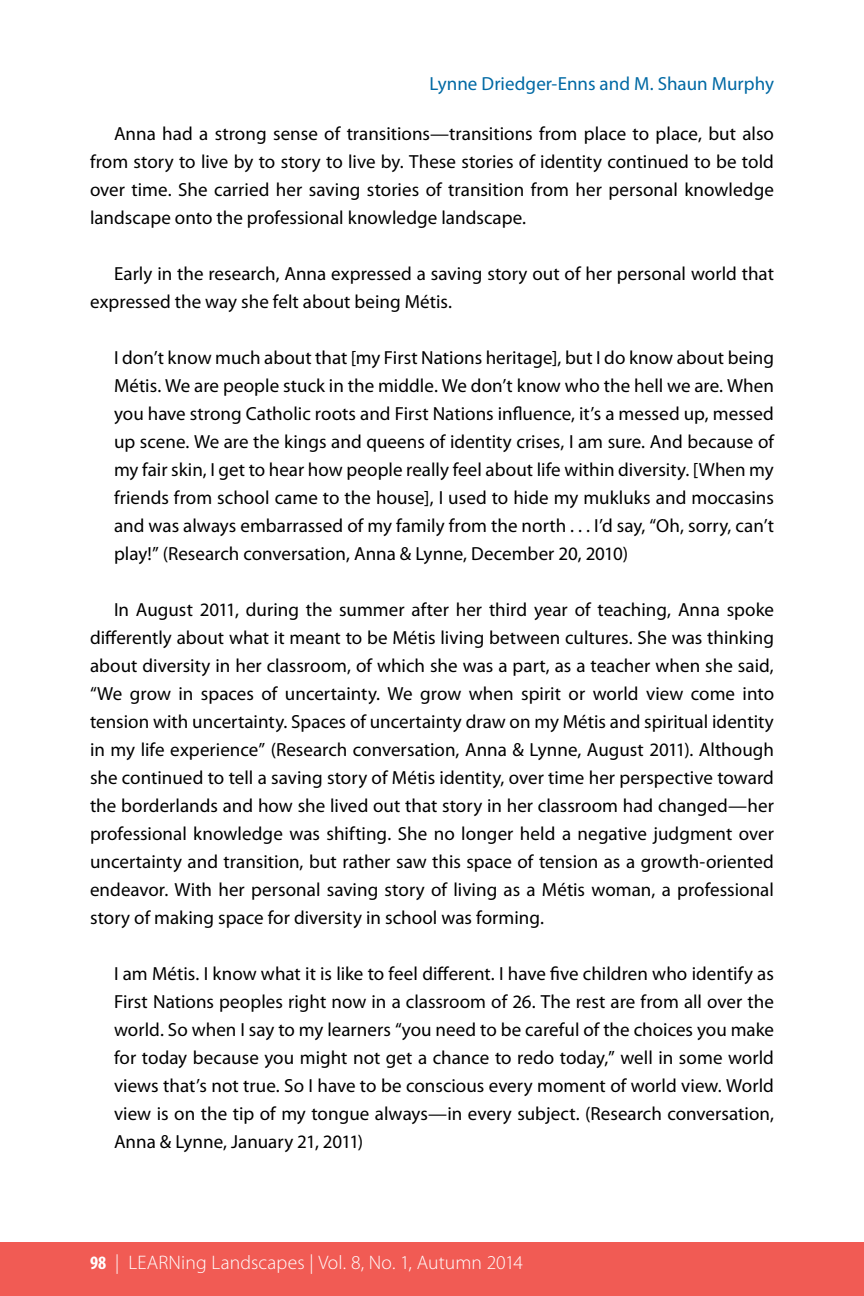
<style>
.page{position:relative;width:864px;height:1296px;background:#fff}
.page>*{position:absolute;margin:0;border:0;box-sizing:border-box;transform-origin:0 0}
.t1{font:300 19.6px "Myriad Pro";letter-spacing:.005em;color:#fff}
.t2{font:19px/28px "Myriad Pro";color:#000;text-align:justify}
.t3{font:19px "Myriad Pro";color:#0069a4}
.s1{font-weight:700;font-stretch:condensed;font-size:19px}
</style>
<div class="page">
<div style="left:0;top:1242px;width:864px;height:54px;background:#f15b54"></div>
<p class="t3" style="left:430px;top:73px;width:346px">Lynne Driedger-Enns and M. Shaun Murphy</p>
<p class="t2" style="left:90px;top:120px;width:686px;text-indent:24px">Anna had a strong sense of transitions—transitions from place to place, but also from story to live by to story to live by. These stories of identity continued to be told over time. She carried her saving stories of transition from her personal knowledge landscape onto the professional knowledge landscape.</p>
<p class="t2" style="left:90px;top:260px;width:686px;text-indent:24px">Early in the research, Anna expressed a saving story out of her personal world that expressed the way she felt about being Métis.</p>
<p class="t2" style="left:114px;top:344px;width:662px">I don’t know much about that [my First Nations heritage], but I do know about being Métis. We are people stuck in the middle. We don’t know who the hell we are. When you have strong Catholic roots and First Nations influence, it’s a messed up, messed up scene. We are the kings and queens of identity crises, I am sure. And because of my fair skin, I get to hear how people really feel about life within diversity. [When my friends from school came to the house], I used to hide my mukluks and moccasins and was always embarrassed of my family from the north . . . I’d say, “Oh, sorry, can’t play!” (Research conversation, Anna &amp; Lynne, December 20, 2010)</p>
<p class="t2" style="left:90px;top:596px;width:686px;text-indent:24px">In August 2011, during the summer after her third year of teaching, Anna spoke differently about what it meant to be Métis living between cultures. She was thinking about diversity in her classroom, of which she was a part, as a teacher when she said, “We grow in spaces of uncertainty. We grow when spirit or world view come into tension with uncertainty. Spaces of uncertainty draw on my Métis and spiritual identity in my life experience” (Research conversation, Anna &amp; Lynne, August 2011). Although she continued to tell a saving story of Métis identity, over time her perspective toward the borderlands and how she lived out that story in her classroom had changed—her professional knowledge was shifting. She no longer held a negative judgment over uncertainty and transition, but rather saw this space of tension as a growth-oriented endeavor. With her personal saving story of living as a Métis woman, a professional story of making space for diversity in school was forming.</p>
<p class="t2" style="left:114px;top:960px;width:662px">I am Métis. I know what it is like to feel different. I have five children who identify as First Nations peoples right now in a classroom of 26. The rest are from all over the world. So when I say to my learners “you need to be careful of the choices you make for today because you might not get a chance to redo today,” well in some world views that’s not true. So I have to be conscious every moment of world view. World view is on the tip of my tongue always—in every subject. (Research conversation, Anna &amp; Lynne, January 21, 2011)</p>
<p class="t1" style="left:90px;top:1252px;width:435px"><span class="s1">98</span> | LEARNing Landscapes | Vol. 8, No. 1, Autumn 2014</p>
</div>
